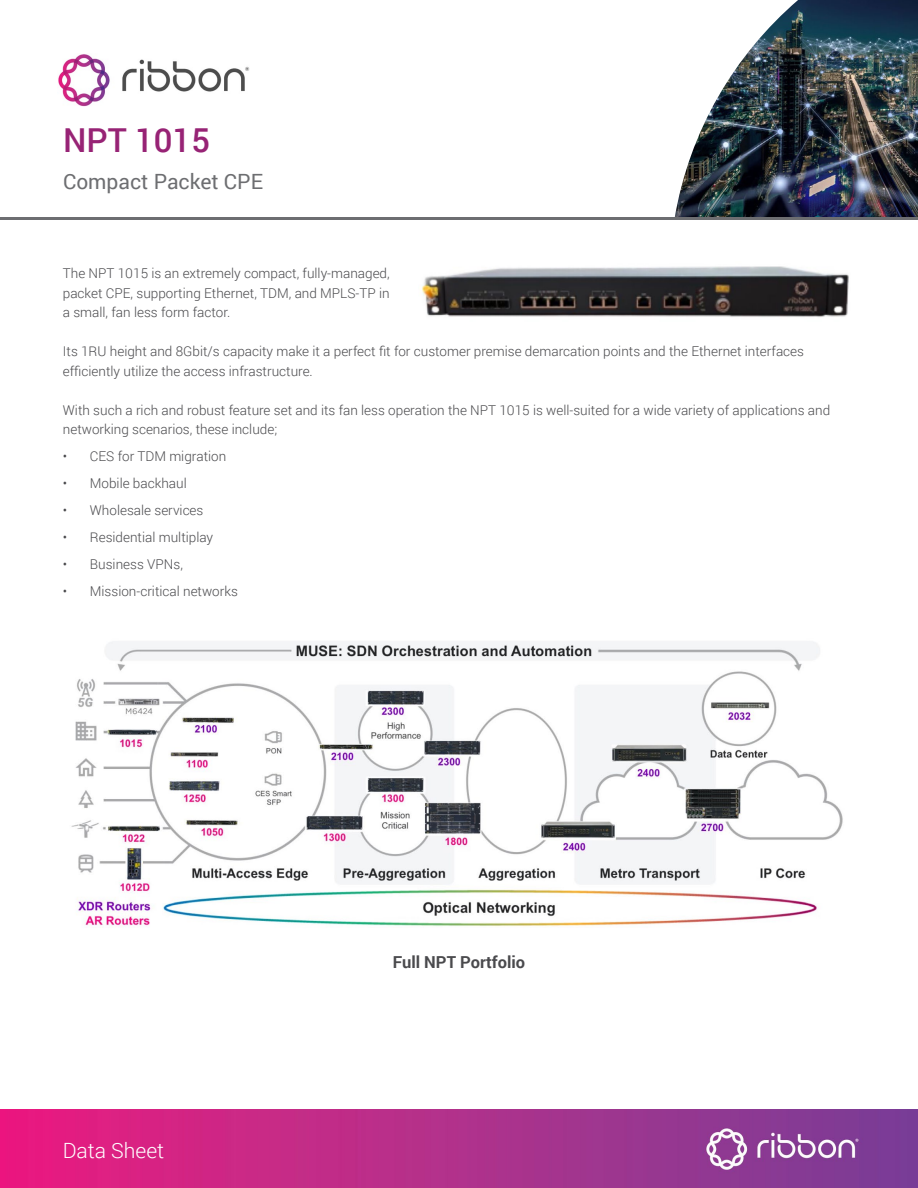
<style>
.page{position:relative;width:918px;height:1188px;background:#fff}
.page>*{position:absolute;margin:0;border:0;box-sizing:border-box;transform-origin:0 0}
.t1{font:500 33px "Roboto";color:#972375}
.t2{font:21px "Roboto";color:#6d6e71}
.t3{font:300 21px "Roboto";color:#fff}
.t4{font:700 16.5px "Roboto";color:#4a4a4d}
.t5{font:300 13.5px/19.5px "Roboto";color:#4a4a4d}
</style>
<div class="page">
<img style="left:0;top:1110px;width:918px;height:78px">
<img style="left:58px;top:54px;width:192px;height:52px">
<img style="left:675px;top:0;width:243px;height:218px">
<hr style="left:0;top:218px;width:918px;height:2px;background:#6d6e71">
<img style="left:71px;top:641px;width:772px;height:286px">
<img style="left:422px;top:266px;width:427px;height:51px">
<h1 class="t1" style="left:63px;top:118px;width:149px">NPT 1015</h1>
<h2 class="t2" style="left:63px;top:167px;width:201px">Compact Packet CPE</h2>
<p class="t5" style="left:63px;top:263px;width:328px;text-align:justify">The NPT 1015 is an extremely compact, fully-managed, packet CPE, supporting Ethernet, TDM, and MPLS-TP in a small, fan less form factor.</p>
<p class="t5" style="left:63px;top:341px;width:743px">Its 1RU height and 8Gbit/s capacity make it a perfect fit for customer premise demarcation points and the Ethernet interfaces efficiently utilize the access infrastructure.</p>
<p class="t5" style="left:63px;top:400px;width:769px">With such a rich and robust feature set and its fan less operation the NPT 1015 is well-suited for a wide variety of applications and networking scenarios, these include;</p>
<p class="t5" style="left:63px;top:446px;width:165px">• CES for TDM migration</p>
<p class="t5" style="left:63px;top:473px;width:125px">• Mobile backhaul</p>
<p class="t5" style="left:63px;top:500px;width:142px">• Wholesale services</p>
<p class="t5" style="left:63px;top:527px;width:152px">• Residential multiplay</p>
<p class="t5" style="left:63px;top:554px;width:122px">• Business VPNs,</p>
<p class="t5" style="left:63px;top:581px;width:177px">• Mission-critical networks</p>
<h2 class="t3" style="left:63px;top:1136px;width:103px">Data Sheet</h2>
<p class="t4" style="left:393px;top:950px;width:134px">Full NPT Portfolio</p>
</div>
